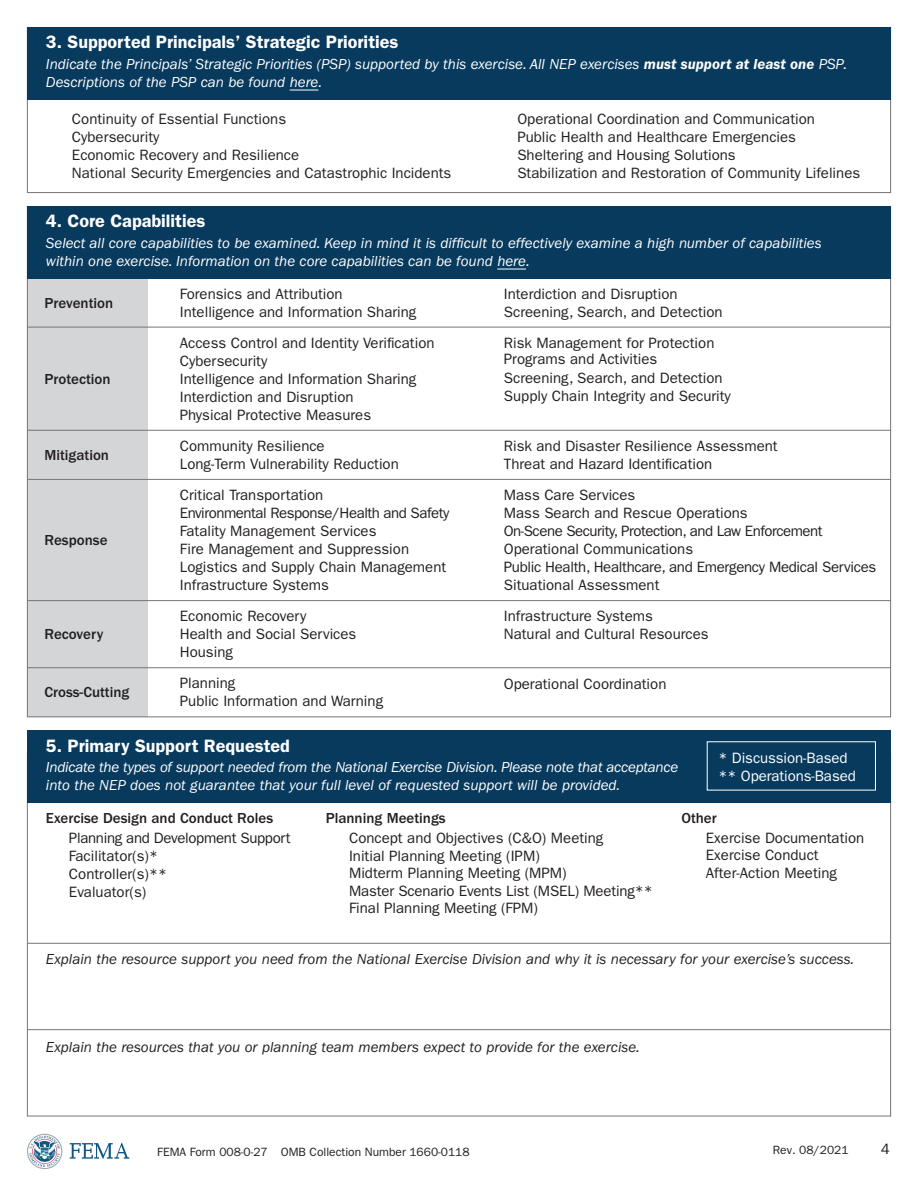
<style>
.page{position:relative;width:918px;height:1188px;background:#fff}
.page>*{position:absolute;margin:0;border:0;box-sizing:border-box;transform-origin:0 0}
.t1{font:600 18px "ITC Franklin Gothic Std";color:#fff}
.t2{font:15px/16.5px "ITC Franklin Gothic Std";color:#231f20}
.t3{font:italic 15px/18px "ITC Franklin Gothic Std";color:#fff}
.t4{font:italic 15px "ITC Franklin Gothic Std";color:#231f20}
.Checkbox_Text_Page_2{font:500 15px "ITC Franklin Gothic Std";color:#231f20}
.t5{font:15px "ITC Franklin Gothic Std";letter-spacing:-.03em;color:#231f20}
.t6{font:15px "ITC Franklin Gothic Std";letter-spacing:-.02em;color:#231f20}
.t7{font:15px "ITC Franklin Gothic Std";letter-spacing:-.005em;color:#fff}
.t8{font:12px "ITC Franklin Gothic Std";color:#231f20}
.s1{font-weight:600}
</style>
<div class="page">
<hr style="left:27px;top:27px;width:1px;height:166px;background:#747578">
<hr style="left:890px;top:27px;width:1px;height:166px;background:#747578">
<hr style="left:890px;top:206px;width:1px;height:511px;background:#747578">
<hr style="left:27px;top:192px;width:864px;height:1px;background:#747578">
<div style="left:27px;top:27px;width:864px;height:72px;background:#083a5e"></div>
<div style="left:27px;top:278px;width:121px;height:439px;background:#d4d5d7"></div>
<hr style="left:27px;top:327px;width:864px;height:1px;background:#747578">
<hr style="left:27px;top:430px;width:864px;height:1px;background:#747578">
<hr style="left:27px;top:206px;width:1px;height:511px;background:#747578">
<hr style="left:27px;top:479px;width:864px;height:1px;background:#747578">
<hr style="left:27px;top:600px;width:864px;height:1px;background:#747578">
<hr style="left:27px;top:667px;width:864px;height:1px;background:#747578">
<hr style="left:27px;top:716px;width:864px;height:1px;background:#747578">
<hr style="left:890px;top:753px;width:1px;height:363px;background:#747578">
<hr style="left:27px;top:753px;width:1px;height:363px;background:#747578">
<div style="left:27px;top:730px;width:864px;height:73px;background:#083a5e"></div>
<hr style="left:27px;top:943px;width:864px;height:1px;background:#747578">
<hr style="left:27px;top:1029px;width:864px;height:1px;background:#747578">
<hr style="left:27px;top:1116px;width:864px;height:1px;background:#747578">
<div style="left:27px;top:206px;width:864px;height:72px;background:#083a5e"></div>
<svg style="left:70px;top:1143px;width:59px;height:16px"></svg>
<svg style="left:27px;top:1134px;width:35px;height:35px"></svg>
<svg style="left:290px;top:90px;width:28px;height:1px"></svg>
<svg style="left:497px;top:269px;width:29px;height:1px"></svg>
<h2 class="t1" style="left:46px;top:31px;width:354px">3. Supported Principals’ Strategic Priorities</h2>
<p class="t3" style="left:46px;top:55px;width:803px">Indicate the Principals’ Strategic Priorities (PSP) supported by this exercise. All NEP exercises <span class="s1">must support at least one</span> PSP.<br>Descriptions of the PSP can be found here.</p>
<p class="t2" style="left:72px;top:110px;width:216px">Continuity of Essential Functions</p>
<p class="t2" style="left:72px;top:128px;width:89px">Cybersecurity</p>
<p class="t2" style="left:72px;top:146px;width:229px">Economic Recovery and Resilience</p>
<p class="t2" style="left:72px;top:164px;width:381px">National Security Emergencies and Catastrophic Incidents</p>
<h2 class="t1" style="left:46px;top:210px;width:161px">4. Core Capabilities</h2>
<p class="t2" style="left:517px;top:110px;width:299px">Operational Coordination and Communication</p>
<p class="t2" style="left:517px;top:128px;width:280px">Public Health and Healthcare Emergencies</p>
<p class="t2" style="left:517px;top:147px;width:220px">Sheltering and Housing Solutions</p>
<p class="t2" style="left:517px;top:165px;width:344px">Stabilization and Restoration of Community Lifelines</p>
<p class="t3" style="left:46px;top:234px;width:777px">Select all core capabilities to be examined. Keep in mind it is difficult to effectively examine a high number of capabilities within one exercise. Information on the core capabilities can be found here.</p>
<h3 class="Checkbox_Text_Page_2" style="left:44px;top:294px;width:70px">Prevention</h3>
<p class="t2" style="left:180px;top:285px;width:164px">Forensics and Attribution</p>
<p class="t2" style="left:180px;top:303px;width:238px">Intelligence and Information Sharing</p>
<p class="t2" style="left:504px;top:286px;width:175px">Interdiction and Disruption</p>
<p class="t2" style="left:504px;top:304px;width:220px">Screening, Search, and Detection</p>
<h3 class="Checkbox_Text_Page_2" style="left:44px;top:370px;width:68px">Protection</h3>
<h3 class="Checkbox_Text_Page_2" style="left:44px;top:447px;width:66px">Mitigation</h3>
<p class="Checkbox_Text_Page_2" style="left:44px;top:532px;width:65px">Response</p>
<h3 class="Checkbox_Text_Page_2" style="left:44px;top:626px;width:61px">Recovery</h3>
<h3 class="Checkbox_Text_Page_2" style="left:44px;top:684px;width:86px">Cross-Cutting</h3>
<p class="t2" style="left:180px;top:335px;width:256px">Access Control and Identity Verification</p>
<p class="t2" style="left:180px;top:353px;width:89px">Cybersecurity</p>
<p class="t2" style="left:180px;top:371px;width:238px">Intelligence and Information Sharing</p>
<p class="t2" style="left:180px;top:389px;width:175px">Interdiction and Disruption</p>
<p class="t2" style="left:180px;top:407px;width:193px">Physical Protective Measures</p>
<p class="t2" style="left:180px;top:438px;width:146px">Community Resilience</p>
<p class="t2" style="left:180px;top:456px;width:220px">Long-Term Vulnerability Reduction</p>
<p class="t2" style="left:180px;top:487px;width:145px">Critical Transportation</p>
<p class="t5" style="left:180px;top:504px;width:271px">Environmental Response/Health and Safety</p>
<p class="t2" style="left:180px;top:523px;width:198px">Fatality Management Services</p>
<p class="t2" style="left:180px;top:541px;width:231px">Fire Management and Suppression</p>
<p class="t2" style="left:180px;top:559px;width:268px">Logistics and Supply Chain Management</p>
<p class="t2" style="left:180px;top:577px;width:151px">Infrastructure Systems</p>
<p class="t2" style="left:180px;top:608px;width:128px">Economic Recovery</p>
<p class="t2" style="left:180px;top:626px;width:178px">Health and Social Services</p>
<p class="t2" style="left:180px;top:644px;width:55px">Housing</p>
<p class="t2" style="left:180px;top:675px;width:57px">Planning</p>
<p class="t2" style="left:180px;top:693px;width:205px">Public Information and Warning</p>
<p class="t2" style="left:504px;top:335px;width:212px">Risk Management for Protection<br>Programs and Activities</p>
<p class="t2" style="left:504px;top:370px;width:220px">Screening, Search, and Detection</p>
<p class="t2" style="left:504px;top:388px;width:229px">Supply Chain Integrity and Security</p>
<p class="t2" style="left:504px;top:438px;width:275px">Risk and Disaster Resilience Assessment</p>
<p class="t2" style="left:504px;top:456px;width:210px">Threat and Hazard Identification</p>
<p class="t2" style="left:504px;top:487px;width:133px">Mass Care Services</p>
<p class="t2" style="left:504px;top:505px;width:245px">Mass Search and Rescue Operations</p>
<p class="t5" style="left:504px;top:523px;width:320px">On-Scene Security, Protection, and Law Enforcement</p>
<p class="t2" style="left:504px;top:541px;width:191px">Operational Communications</p>
<p class="t6" style="left:504px;top:559px;width:374px">Public Health, Healthcare, and Emergency Medical Services</p>
<p class="t2" style="left:504px;top:577px;width:157px">Situational Assessment</p>
<p class="t2" style="left:504px;top:608px;width:151px">Infrastructure Systems</p>
<p class="t2" style="left:504px;top:626px;width:206px">Natural and Cultural Resources</p>
<p class="t2" style="left:504px;top:675px;width:164px">Operational Coordination</p>
<h2 class="t1" style="left:46px;top:735px;width:246px">5. Primary Support Requested</h2>
<p class="t3" style="left:46px;top:759px;width:634px">Indicate the types of support needed from the National Exercise Division. Please note that acceptance into the NEP does not guarantee that your full level of requested support will be provided.</p>
<p class="t7" style="left:719px;top:749px;width:130px">* Discussion-Based</p>
<p class="t7" style="left:719px;top:767px;width:139px">** Operations-Based</p>
<h3 class="Checkbox_Text_Page_2" style="left:46px;top:810px;width:229px">Exercise Design and Conduct Roles</h3>
<p class="t6" style="left:69px;top:830px;width:223px">Planning and Development Support</p>
<p class="t2" style="left:69px;top:848px;width:91px">Facilitator(s)*</p>
<p class="t2" style="left:69px;top:866px;width:100px">Controller(s)**</p>
<p class="t2" style="left:69px;top:884px;width:79px">Evaluator(s)</p>
<p class="Checkbox_Text_Page_2" style="left:326px;top:810px;width:121px">Planning Meetings</p>
<p class="Checkbox_Text_Page_2" style="left:681px;top:810px;width:37px">Other</p>
<p class="t2" style="left:349px;top:830px;width:256px">Concept and Objectives (C&amp;O) Meeting</p>
<p class="t2" style="left:349px;top:848px;width:192px">Initial Planning Meeting (IPM)</p>
<p class="t2" style="left:349px;top:865px;width:219px">Midterm Planning Meeting (MPM)</p>
<p class="t2" style="left:349px;top:883px;width:305px">Master Scenario Events List (MSEL) Meeting**</p>
<p class="t2" style="left:349px;top:900px;width:190px">Final Planning Meeting (FPM)</p>
<p class="t2" style="left:706px;top:830px;width:160px">Exercise Documentation</p>
<p class="t2" style="left:706px;top:847px;width:114px">Exercise Conduct</p>
<p class="t2" style="left:706px;top:865px;width:133px">After-Action Meeting</p>
<p class="t4" style="left:46px;top:950px;width:810px">Explain the resource support you need from the National Exercise Division and why it is necessary for your exercise’s success.</p>
<p class="t4" style="left:46px;top:1039px;width:596px">Explain the resources that you or planning team members expect to provide for the exercise.</p>
<p class="t8" style="left:157px;top:1145px;width:314px">FEMA Form 008-0-27 OMB Collection Number 1660-0118</p>
<p class="t2" style="left:881px;top:1141px;width:10px">4</p>
<p class="t8" style="left:773px;top:1143px;width:77px">Rev. 08/2021</p>
</div>
